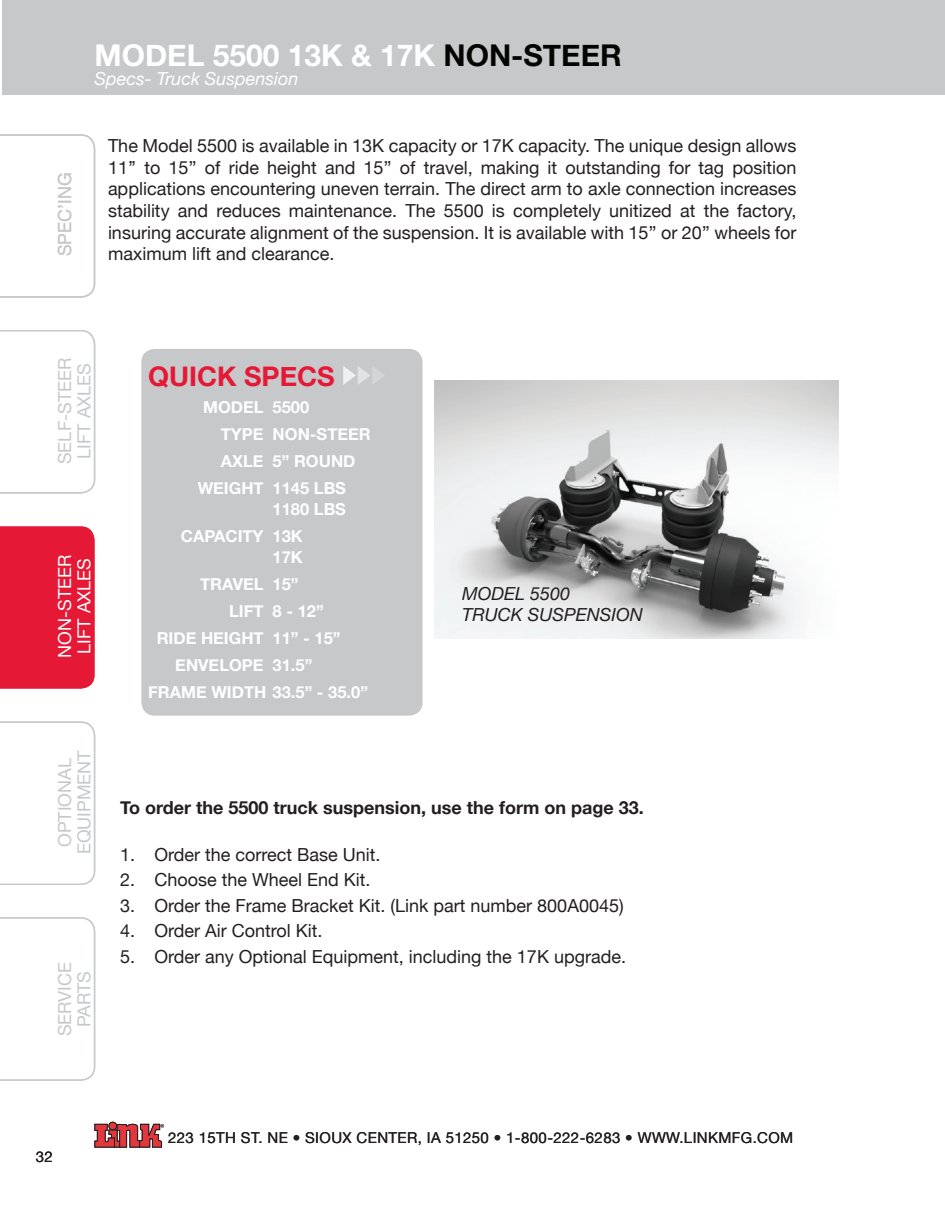
<style>
.page{position:relative;width:945px;height:1215px;background:#fff}
.page>*{position:absolute;margin:0;border:0;box-sizing:border-box;transform-origin:0 0}
.t1{font:700 30px "Helvetica Neue";color:#fff}
.t2{font:700 30px "Helvetica Neue";color:#040503}
.t3{font:700 27px "Helvetica Neue";color:#e51836}
.t4{font:18px/21.6px "Helvetica Neue";color:#231f20;text-align:justify}
.t5{font:18px "Helvetica Neue";color:#c7c8ca}
.t6{font:700 18px "Helvetica Neue";color:#231f20}
.t7{font:italic 18px "Helvetica Neue";color:#fff}
.t8{font:18px "Helvetica Neue";color:#fff}
.t9{font:italic 18px/21.6px "Helvetica Neue";color:#231f20}
.t10{font:700 16.5px/21px "Helvetica Neue";color:#fff}
.t11{font:15px "Helvetica Neue";letter-spacing:.025em;color:#231f20}
.s1{color:#040503}
</style>
<div class="page">
<div style="left:2px;top:0;width:943px;height:94px;background:#c7c8ca"></div>
<div style="left:109px;top:1122px;width:8px;height:8px;border:1px solid #231f20;border-radius:50%"></div>
<svg style="left:94px;top:1124px;width:70px;height:24px;background:#b15154"></svg>
<svg style="left:0;top:134px;width:95px;height:164px"></svg>
<svg style="left:0;top:330px;width:95px;height:164px"></svg>
<div style="left:0;top:526px;width:94px;height:162px;background:#e51836"></div>
<svg style="left:0;top:722px;width:95px;height:163px"></svg>
<svg style="left:0;top:917px;width:95px;height:164px"></svg>
<div style="left:141px;top:349px;width:282px;height:367px;background:#c7c8ca;border-radius:14px"></div>
<svg style="left:343px;top:366px;width:41px;height:19px"></svg>
<img style="left:434px;top:380px;width:404px;height:258px">
<p class="t5" style="left:54px;top:256px;width:85px;rotate:-90deg">spec’ing</p>
<h1 class="t1" style="left:94px;top:37px;width:25px">MOD</h1>
<h1 class="t1" style="left:167px;top:37px;width:299px">EL 5500 13K &amp; 17K <span class="s1">NON</span></h1>
<h1 class="t2" style="left:511px;top:37px;width:102px">-STEER</h1>
<p class="t7" style="left:94px;top:68px;width:206px">Specs- Truck Suspension</p>
<h1 class="t1" style="left:94px;top:37px;width:235px">INTRODUCTION</h1>
<p class="t7" style="left:94px;top:68px;width:134px">Table of Content</p>
<p class="t4" style="left:108px;top:135px;width:690px">The Model 5500 is available in 13K capacity or 17K capacity. The unique design allows 11’’ to 15’’ of ride height and 15’’ of travel, making it outstanding for tag position applications encountering uneven terrain. The direct arm to axle connection increases stability and reduces maintenance. The 5500 is completely unitized at the factory, insuring accurate alignment of the suspension. It is available with 15’’ or 20’’ wheels for maximum lift and clearance.</p>
<p class="t5" style="left:54px;top:464px;width:108px;rotate:-90deg">self-steer</p>
<p class="t5" style="left:73px;top:459px;width:95px;rotate:-90deg">lift axles</p>
<p class="t5" style="left:73px;top:456px;width:88px;rotate:-90deg">liftaxles</p>
<p class="t5" style="left:54px;top:392px;width:21px;rotate:-90deg">e</p>
<p class="t8" style="left:54px;top:658px;width:104px;rotate:-90deg">non-steer</p>
<p class="t8" style="left:73px;top:654px;width:95px;rotate:-90deg">lift axles</p>
<p class="t8" style="left:73px;top:651px;width:88px;rotate:-90deg">liftaxles</p>
<p class="t8" style="left:54px;top:589px;width:21px;rotate:-90deg">e</p>
<p class="t5" style="left:73px;top:843px;width:95px;rotate:-90deg">quipment</p>
<p class="t5" style="left:54px;top:847px;width:90px;rotate:-90deg">optional</p>
<p class="t5" style="left:54px;top:1066px;width:104px;rotate:-90deg">service</p>
<p class="t5" style="left:73px;top:1066px;width:96px;rotate:-90deg">partse</p>
<p class="t11" style="left:36px;top:1147px;width:19px">32</p>
<h2 class="t3" style="left:148px;top:360px;width:39px">QUICK</h2>
<h2 class="t3" style="left:244px;top:360px;width:72px">SPECS</h2>
<p class="t10" style="left:203px;top:396px;width:108px">MOD EL 5500</p>
<p class="t10" style="left:148px;top:423px;width:28px">TYP</p>
<p class="t10" style="left:253px;top:423px;width:23px">E NON</p>
<p class="t10" style="left:310px;top:423px;width:57px">-STEER</p>
<p class="t10" style="left:221px;top:450px;width:87px">AXLE 5” ROUND</p>
<p class="t10" style="left:148px;top:477px;width:34px">W</p>
<p class="t10" style="left:213px;top:477px;width:37px">EIGHT</p>
<p class="t10" style="left:273px;top:477px;width:53px">1145 LBS<br>1180 LBS</p>
<p class="t10" style="left:148px;top:525px;width:24px">C</p>
<p class="t10" style="left:193px;top:525px;width:41px">APACITY</p>
<p class="t10" style="left:273px;top:525px;width:29px">13K<br>17K</p>
<p class="t10" style="left:148px;top:573px;width:26px">TR</p>
<p class="t10" style="left:222px;top:573px;width:78px">AVEL 15”</p>
<p class="t10" style="left:148px;top:600px;width:33px">LI</p>
<p class="t10" style="left:157px;top:597px;width:168px;line-height:27px;text-indent:87px">FT 8 - 12”<br>RIDE HEIGHT</p>
<p class="t10" style="left:273px;top:627px;width:69px">11” - 15”</p>
<p class="t10" style="left:148px;top:654px;width:17px">ENV</p>
<p class="t10" style="left:209px;top:654px;width:23px">ELOP</p>
<p class="t10" style="left:253px;top:654px;width:61px">E 31.5”</p>
<p class="t10" style="left:148px;top:681px;width:74px">FRAME WIDTH</p>
<p class="t10" style="left:273px;top:681px;width:97px">33.5” - 35.0”</p>
<p class="t9" style="left:462px;top:582px;width:182px">Model 5500<br>Truck Suspension</p>
<p class="t6" style="left:120px;top:796px;width:525px">TO ORDER THE 5500 TRUCK SUSPENSION, USE THE FORM ON PAGE 33.</p>
<p class="t4" style="left:120px;top:843px;width:262px">1. Order the correct Base Unit.</p>
<p class="t4" style="left:120px;top:869px;width:252px">2. Choose the Wheel End Kit.</p>
<p class="t4" style="left:120px;top:894px;width:505px">3. Order the Frame Bracket Kit. (Link part number 800A0045)</p>
<p class="t4" style="left:120px;top:920px;width:204px">4. Order Air Control Kit.</p>
<p class="t4" style="left:120px;top:945px;width:508px">5. Order any Optional Equipment, including the 17K upgrade.</p>
<p class="t11" style="left:168px;top:1129px;width:627px">223 15th St. NE • Sioux center, ia 51250 • 1-800-222-6283 • www.lin kmfg.com</p>
</div>
